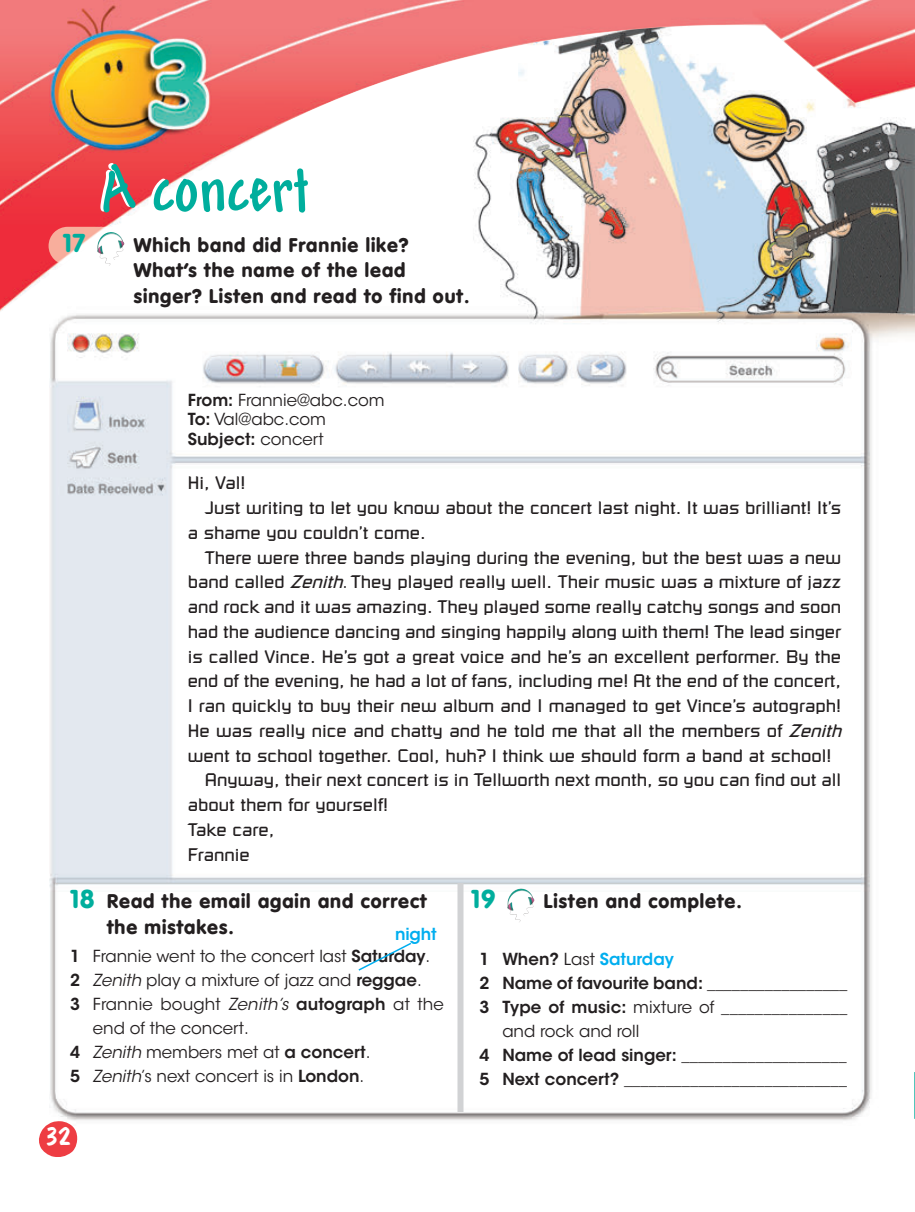
<style>
.page{position:relative;width:915px;height:1212px;background:#fff}
.page>*{position:absolute;margin:0;border:0;box-sizing:border-box;transform-origin:0 0}
.t1{font:700 71.4px "Andy";color:#00ae9d;scale:.81 1}
.t2{font:28.5px "Dom Casual Std";color:#fff}
.t3{font:900 25.5px "VAG Rounded Std";color:#00ae9d}
.t4{font:900 19.5px/25.5px "VAG Rounded Std";letter-spacing:.05em;color:#231f20}
.t5{font:18px "Russell Square Std";color:#231f20}
.t6{font:16.5px/19.5px "ITC Avant Garde Std";color:#231f20}
.t7{font:600 16.5px "ITC Avant Garde Std";color:#231f20}
.t8{font:600 16.5px "ITC Avant Garde Std";color:#00aeef}
.s1{font-weight:600}
.s2{font-style:italic}
.s3{font-family:"ITC Avant Garde Std"}
.s4{font-size:25.5px;color:#00ae9d}
.s5{color:#231f20}
.s6{font-weight:400;color:#231f20}
.s7{font-weight:400}
</style>
<div class="page">
<img style="left:49px;top:323px;width:865px;height:798px">
<img style="left:507px;top:888px;width:27px;height:34px">
<img style="left:0;top:0;width:914px;height:323px">
<svg style="left:39px;top:1121px;width:39px;height:36px"></svg>
<svg style="left:913px;top:1072px;width:1px;height:47px"></svg>
<img style="left:63px;top:227px;width:180px;height:38px">
<img style="left:49px;top:227px;width:19px;height:37px">
<img style="left:97px;top:232px;width:27px;height:34px">
<svg style="left:356px;top:941px;width:56px;height:31px"></svg>
<div style="left:457px;top:883px;width:6px;height:229px;background:#d1d2d4"></div>
<h1 class="t1" style="left:102px;top:145px;width:257px">A concert</h1>
<h3 class="t3" style="left:63px;top:232px;width:24px">17</h3>
<p class="t4" style="left:134px;top:233px;width:337px">Which band did Frannie like?<br>What’s the name of the lead singer? Listen and read to find out.</p>
<p class="t6" style="left:188px;top:391px;width:198px"><span class="s1">From:</span> Frannie@abc.com<br><span class="s1">To:</span> Val@abc.com<br><span class="s1">Subject:</span> concert</p>
<p class="t5" style="left:188px;top:476px;width:59px">Hi, Val!</p>
<p class="t5" style="left:205px;top:501px;width:637px">Just writing to let you know about the concert last night. It was brilliant! It’s</p>
<p class="t5" style="left:188px;top:526px;width:239px">a shame you couldn’t come.</p>
<p class="t5" style="left:205px;top:551px;width:637px">There were three bands playing during the evening, but the best was a new</p>
<p class="t5" style="left:188px;top:575px;width:654px">band called <span class="s2">Zenith</span><span class="s3">.</span> They played really well. Their music was a mixture of jazz</p>
<p class="t5" style="left:188px;top:600px;width:654px">and rock and it was amazing. They played some really catchy songs and soon</p>
<p class="t5" style="left:188px;top:625px;width:654px">had the audience dancing and singing happily along with them! The lead singer</p>
<p class="t5" style="left:188px;top:650px;width:654px">is called Vince. He’s got a great voice and he’s an excellent performer. By the</p>
<p class="t5" style="left:188px;top:674px;width:654px">end of the evening, he had a lot of fans, including me! At the end of the concert,</p>
<p class="t5" style="left:188px;top:699px;width:654px">I ran quickly to buy their new album and I managed to get Vince’s autograph!</p>
<p class="t5" style="left:188px;top:724px;width:654px">He was really nice and chatty and he told me that all the members of <span class="s2">Zenith</span></p>
<p class="t5" style="left:188px;top:749px;width:644px">went to school together. Cool, huh? I think we should form a band at school!</p>
<p class="t5" style="left:205px;top:773px;width:637px">Anyway, their next concert is in Tellworth next month, so you can find out all</p>
<p class="t5" style="left:188px;top:798px;width:202px">about them for yourself!</p>
<p class="t5" style="left:188px;top:823px;width:88px">Take care,</p>
<p class="t5" style="left:188px;top:848px;width:63px">Frannie</p>
<p class="t4" style="left:107px;top:890px;width:321px;text-indent:-37px"><span class="s4">18</span> Read the email again and correct the mistakes.</p>
<p class="t6" style="left:70px;top:948px;width:361px"><span class="s1">1</span> Frannie went to the concert last <span class="s1">Saturday</span>.</p>
<p class="t6" style="left:70px;top:972px;width:353px"><span class="s1">2</span> <span class="s2">Zenith</span> play a mixture of jazz and <span class="s1">reggae</span>.</p>
<p class="t6" style="left:70px;top:996px;width:375px"><span class="s1">3</span> Frannie bought <span class="s2">Zenith’s</span> <span class="s1">autograph</span> at the</p>
<p class="t6" style="left:93px;top:1020px;width:157px">end of the concert.</p>
<p class="t6" style="left:70px;top:1044px;width:302px"><span class="s1">4</span> <span class="s2">Zenith</span> members met at <span class="s1">a concert</span>.</p>
<p class="t6" style="left:70px;top:1068px;width:295px"><span class="s1">5</span> <span class="s2">Zenith</span>’s next concert is in <span class="s1">London</span>.</p>
<h3 class="t3" style="left:471px;top:888px;width:25px">19</h3>
<p class="t4" style="left:543px;top:890px;width:199px">Listen and complete.</p>
<p class="t8" style="left:395px;top:927px;width:43px">night</p>
<p class="t8" style="left:479px;top:953px;width:195px"><span class="s5">1 When?</span> <span class="s6">Last</span> Saturday</p>
<p class="t7" style="left:479px;top:977px;width:369px">2 Name of favourite band: <span class="s7">_________________</span></p>
<p class="t6" style="left:479px;top:999px;width:369px"><span class="s1">3 Type of music:</span> mixture of _______________</p>
<p class="t6" style="left:502px;top:1023px;width:138px">and rock and roll</p>
<p class="t6" style="left:479px;top:1047px;width:368px"><span class="s1">4 Name of lead singer:</span> ____________________</p>
<p class="t6" style="left:479px;top:1071px;width:369px"><span class="s1">5 Next concert?</span> ___________________________</p>
<h2 class="t2" style="left:46px;top:1125px;width:26px">32</h2>
</div>
